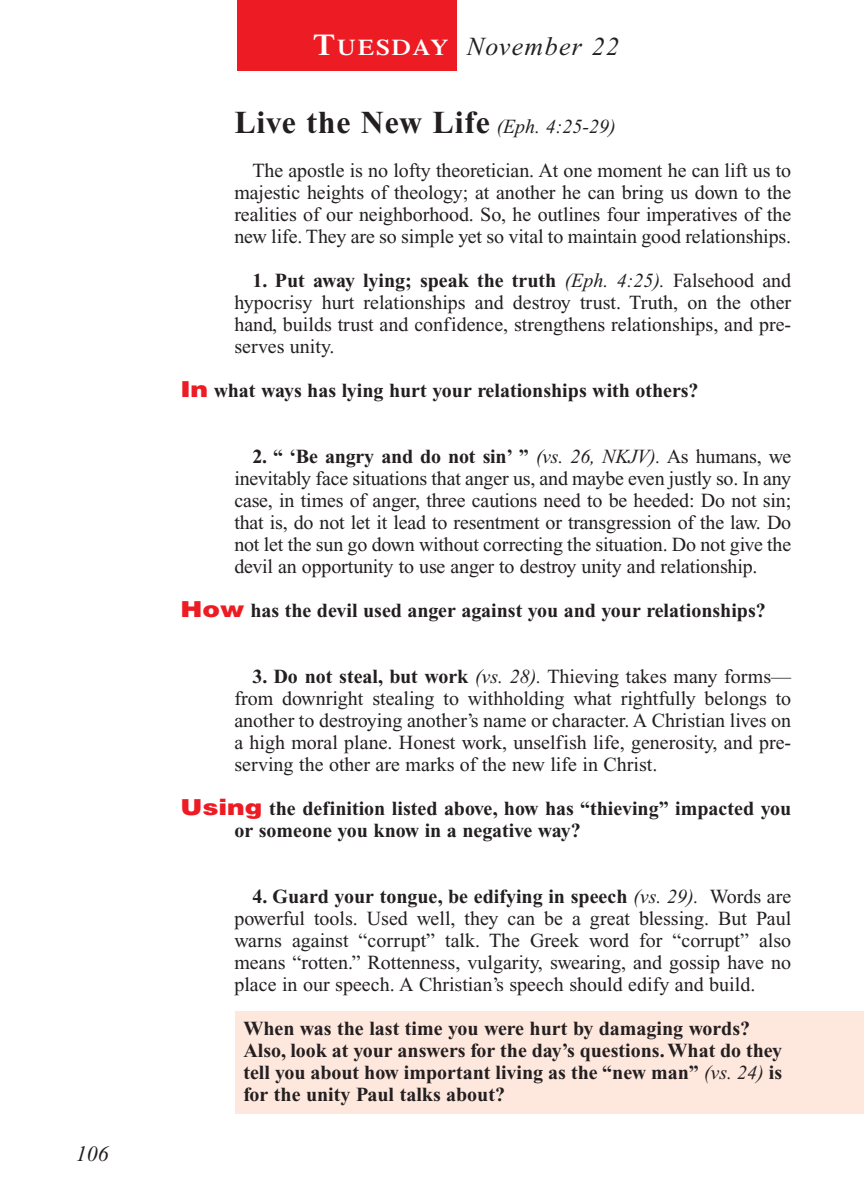
<style>
.page{position:relative;width:864px;height:1188px;background:#fff}
.page>*{position:absolute;margin:0;border:0;box-sizing:border-box;transform-origin:0 0}
.t1{font:700 32px "Times New Roman";letter-spacing:.025em;color:#231f20}
.t2{font:italic 26px "Times New Roman";letter-spacing:.05em;color:#231f20}
.t3{font:600 22.4px "Times";letter-spacing:.065em;color:#fff;scale:1.1 1}
.t4{font:italic 22px "Times New Roman";color:#231f20}
.t5{font:20px/22px "Times New Roman";color:#231f20;text-align:justify}
.t6{font:700 20px/22px "Times New Roman";color:#231f20}
.s1{font-size:30px}
.s2{font-weight:400;font-style:italic;font-size:20px}
.s3{font-weight:700}
.s4{font-style:italic}
.s5{font-family:"Helvetica";font-weight:900;font-size:22px;color:#ed1c24}
.s6{font-weight:400;font-style:italic}
</style>
<div class="page">
<div style="left:237px;top:0;width:220px;height:71px;background:#ed1c24"></div>
<div style="left:235px;top:1011px;width:629px;height:103px;background:#fee7dd"></div>
<p class="t4" style="left:76px;top:1146px;width:34px">106</p>
<p class="t3" style="left:313px;top:40px;width:124px"><span class="s1">T</span>UESDAY</p>
<h2 class="t2" style="left:467px;top:37px;width:154px">November 22</h2>
<h1 class="t1" style="left:234px;top:112px;width:383px">Live the New Life <span class="s2">(Eph. 4:25-29)</span></h1>
<p class="t5" style="left:234px;top:162px;width:558px;text-indent:18px">The apostle is no lofty theoretician. At one moment he can lift us to majestic heights of theology; at another he can bring us down to the realities of our neighborhood. So, he outlines four imperatives of the new life. They are so simple yet so vital to maintain good relationships.</p>
<p class="t5" style="left:234px;top:272px;width:558px;text-indent:18px"><span class="s3">1. Put away lying; speak the truth</span> <span class="s4">(Eph. 4:25).</span> Falsehood and hypocrisy hurt relationships and destroy trust. Truth, on the other hand, builds trust and confidence, strengthens relationships, and pre&shy;serves unity.</p>
<p class="t6" style="left:180px;top:382px;width:520px"><span class="s5">In</span> what ways has lying hurt your relationships with others?</p>
<p class="t5" style="left:234px;top:448px;width:558px;text-indent:18px"><span class="s3">2. “ ‘Be angry and do not sin’ ”</span> <span class="s4">(vs. 26, NKJV).</span> As humans, we inevitably face situations that anger us, and maybe even justly so. In any case, in times of anger, three cautions need to be heeded: Do not sin; that is, do not let it lead to resentment or transgression of the law. Do not let the sun go down without correcting the situation. Do not give the devil an opportunity to use anger to destroy unity and relationship.</p>
<p class="t6" style="left:180px;top:602px;width:587px"><span class="s5">How</span> has the devil used anger against you and your relationships?</p>
<p class="t5" style="left:234px;top:668px;width:558px;text-indent:18px"><span class="s3">3. Do not steal, but work</span> <span class="s4">(vs. 28).</span> Thieving takes many forms— from downright stealing to withholding what rightfully belongs to another to destroying another’s name or character. A Christian lives on a high moral plane. Honest work, unselfish life, generosity, and pre&shy;serving the other are marks of the new life in Christ.</p>
<p class="t6" style="left:234px;top:800px;width:558px;text-indent:-54px"><span class="s5">Using</span> the definition listed above, how has “thieving” impacted you or someone you know in a negative way?</p>
<p class="t5" style="left:234px;top:888px;width:558px;text-indent:18px"><span class="s3">4. Guard your tongue, be edifying in speech</span> <span class="s4">(vs. 29).</span> Words are powerful tools. Used well, they can be a great blessing. But Paul warns against “corrupt” talk. The Greek word for “corrupt” also means “rotten.” Rottenness, vulgarity, swearing, and gossip have no place in our speech. A Christian’s speech should edify and build.</p>
<p class="t6" style="left:243px;top:1020px;width:540px">When was the last time you were hurt by damaging words?<br>Also, look at your answers for the day’s questions. What do they tell you about how important living as the “new man” <span class="s6">(vs. 24)</span> is for the unity Paul talks about?</p>
</div>
